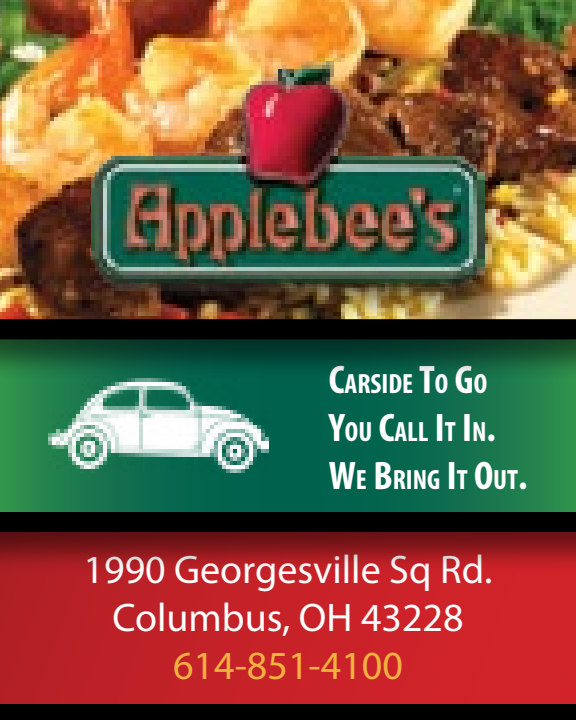
<style>
.page{position:relative;width:576px;height:720px;background:#fff}
.page>*{position:absolute;margin:0;border:0;box-sizing:border-box;transform-origin:0 0}
.t1{font:40px/48px "Myriad Pro";color:#fff;text-align:center}
.t2{font:40px "Myriad Pro";color:#f3b142}
.t3{font:700 condensed 28px/48px "Myriad Pro";color:#fff}
.s1{font-size:40px}
</style>
<div class="page">
<div style="left:0;top:522px;width:576px;height:198px;background:linear-gradient(to right,#b52026,#d5232a)"></div>
<div style="left:0;top:318px;width:576px;height:256px;background:#000;opacity:.5"></div>
<svg style="left:0;top:379px;width:576px;height:163px;background:#15583c"></svg>
<img style="left:48px;top:379px;width:221px;height:94px">
<div style="left:0;top:704px;width:576px;height:16px;background:#000"></div>
<div style="left:0;top:0;width:576px;height:379px;background:#000;opacity:.5"></div>
<img style="left:0;top:0;width:576px;height:349px">
<div style="left:70px;top:61px;width:436px;height:272px;background:#000;opacity:.5"></div>
<img style="left:91px;top:62px;width:394px;height:236px">
<p class="t3" style="left:329px;top:359px;width:200px"><span class="s1">C</span>ARSIDE <span class="s1">T</span>O <span class="s1">G</span>O<br><span class="s1">Y</span>OU <span class="s1">C</span>ALL <span class="s1">I</span>T <span class="s1">I</span>N<span class="s1">.<br>W</span>E <span class="s1">B</span>RING <span class="s1">I</span>T <span class="s1">O</span>UT<span class="s1">.</span></p>
<p class="t1" style="left:84px;top:545px;width:410px">1990 Georgesville Sq Rd.<br>Columbus, OH 43228</p>
<p class="t2" style="left:173px;top:641px;width:231px">614-851-4100</p>
</div>
